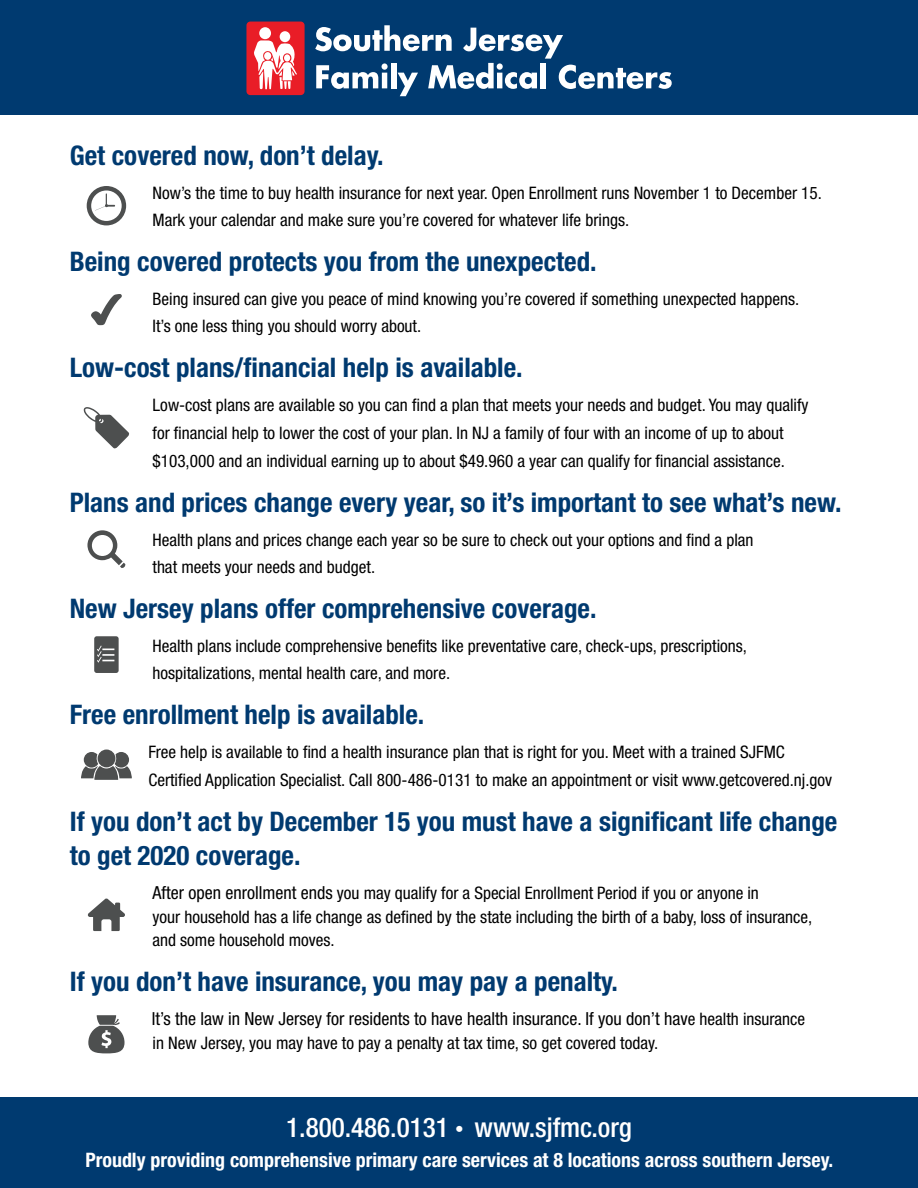
<style>
.page{position:relative;width:918px;height:1188px;background:#fff}
.page>*{position:absolute;margin:0;border:0;box-sizing:border-box;transform-origin:0 0}
.t1{font:500 condensed 27.15px "Helvetica Neue LT Std";color:#fff}
.t2{font:700 condensed 27px/34.2px "Helvetica Neue LT Std";color:#003a70}
.t3{font:700 condensed 19.95px "Helvetica Neue LT Std";color:#fff}
.t4{font:condensed 18px "Helvetica Neue LT Std";color:#000}
.t5{font:condensed 17.25px/27.3px "Helvetica Neue LT Std";color:#000}
.s1{font-size:18px}
.s2{font-size:17.25px}
.s3{font-size:17.1px}
</style>
<div class="page">
<div style="left:0;top:0;width:918px;height:115px;background:#003a70"></div>
<div style="left:0;top:1097px;width:918px;height:91px;background:#003a70"></div>
<svg style="left:315px;top:25px;width:357px;height:71px"></svg>
<svg style="left:246px;top:22px;width:59px;height:73px;background:#ec676f"></svg>
<svg style="left:87px;top:186px;width:39px;height:39px"></svg>
<svg style="left:91px;top:294px;width:31px;height:31px"></svg>
<svg style="left:83px;top:407px;width:46px;height:42px"></svg>
<svg style="left:87px;top:530px;width:39px;height:38px"></svg>
<svg style="left:94px;top:636px;width:25px;height:37px"></svg>
<svg style="left:81px;top:750px;width:51px;height:30px"></svg>
<svg style="left:88px;top:898px;width:37px;height:33px"></svg>
<svg style="left:88px;top:1015px;width:37px;height:38px"></svg>
<h2 class="t2" style="left:70px;top:138px;width:316px">Get covered now, don’t delay.</h2>
<p class="t5" style="left:153px;top:179px;width:671px">Now’s the time to buy health insurance for next year. Open Enrollment runs November 1 to December 15.<br>Mark your calendar and make sure you’re covered for whatever life brings.</p>
<h2 class="t2" style="left:70px;top:244px;width:529px">Being covered protects you from the unexpected.</h2>
<p class="t5" style="left:153px;top:285px;width:648px">Being insured can give you peace of mind knowing you’re covered if something unexpected happens.<br>It’s one less thing you should worry about.</p>
<h2 class="t2" style="left:70px;top:350px;width:455px">Low-cost plans/financial help is available.</h2>
<p class="t5" style="left:153px;top:391px;width:658px;line-height:28.2px">Low-cost plans are available so you can find a plan that meets your needs and budget. You may qualify for financial help to lower the cost of your plan. In NJ a family of four with an income of up to about $103,000 and an individual earning up to about $49.960 a year can qualify for financial assistance.</p>
<h2 class="t2" style="left:70px;top:485px;width:773px">Plans and prices change every year, so it’s important to see what’s new.</h2>
<p class="t5" style="left:153px;top:526px;width:603px">Health plans and prices change each year so be sure to check out your options and find a plan that meets your needs and budget.</p>
<h2 class="t2" style="left:70px;top:591px;width:528px">New Jersey plans offer comprehensive coverage.</h2>
<p class="t5" style="left:153px;top:632px;width:596px">Health plans include comprehensive benefits like preventative care, check-ups, prescriptions, hospitalizations, mental health care, and more.</p>
<h2 class="t2" style="left:70px;top:697px;width:356px">Free enrollment help is available.</h2>
<p class="t5" style="left:148px;top:738px;width:685px;line-height:28.2px">Free help is available to find a health insurance plan that is right for you. Meet with a trained SJFMC<br>Certified Application Specialist. Call 800-486-0131 to make an appointment or visit www.getcovered.nj.gov</p>
<h2 class="t2" style="left:70px;top:804px;width:769px">If you don’t act by December 15 you must have a significant life change to get 2020 coverage.</h2>
<p class="t5" style="left:153px;top:881px;width:661px;line-height:23.7px"><span class="s1">After open enrollment ends</span> you may qualify for a Special Enrollment Period if you or anyone in<br>your household has a life change as defined by the state including the birth of a baby, loss of insurance, and some household moves.</p>
<h2 class="t2" style="left:70px;top:964px;width:550px">If you don’t have insurance, you may pay a penalty.</h2>
<p class="t4" style="left:152px;top:1008px;width:655px">It’s the law in New Jersey for residents to have health insurance. If you don’t hav<span class="s2">e health insurance</span></p>
<p class="t5" style="left:153px;top:1029px;width:507px">in New Jersey, you may have to pay a penalty at tax time, so get covered today.</p>
<h1 class="t1" style="left:286px;top:1111px;width:347px">1.800.486.0131 <span class="s3">•</span> www.sjfmc.org</h1>
<p class="t3" style="left:85px;top:1148px;width:749px">Proudly providing comprehensive primary care services at 8 locations across southern Jersey.</p>
</div>
